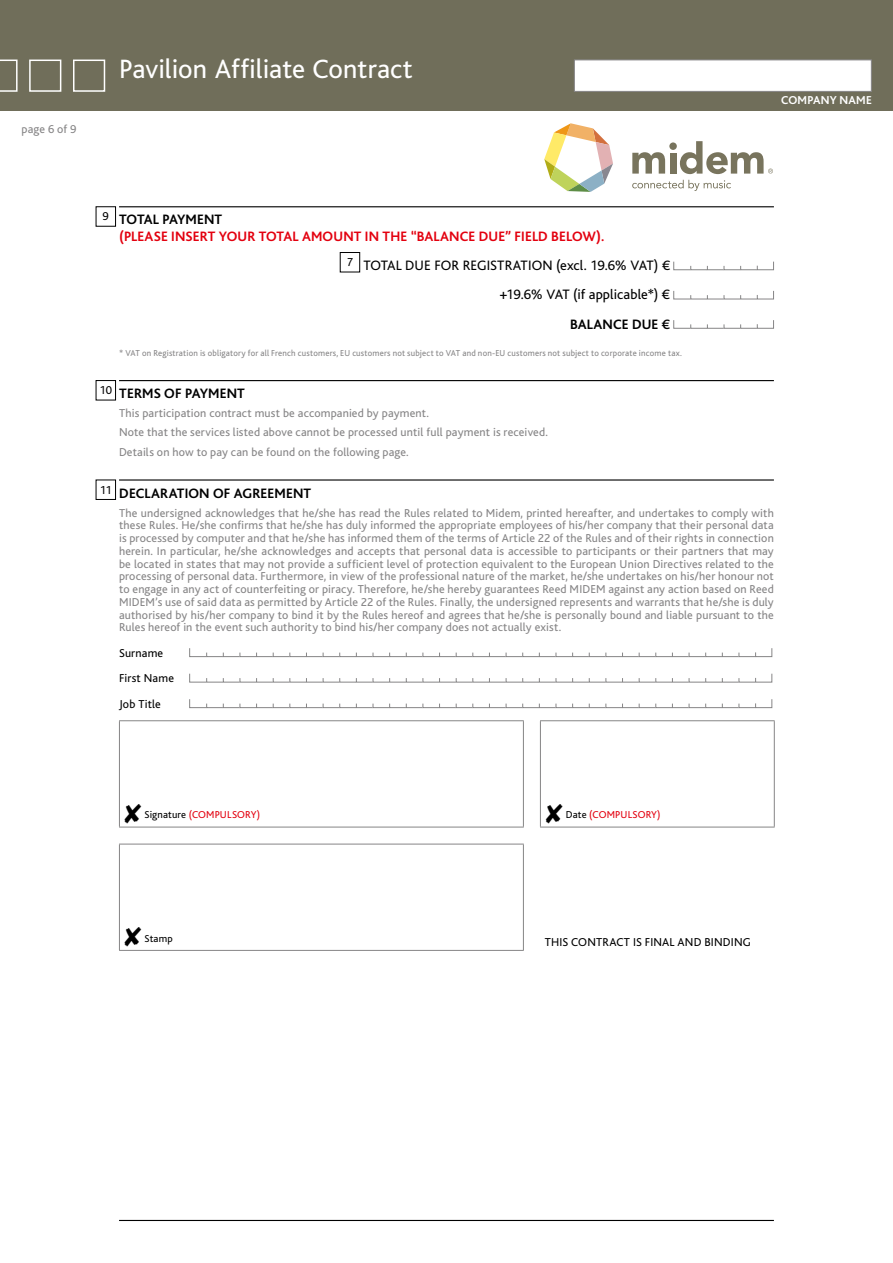
<style>
.page{position:relative;width:893px;height:1263px;background:#fff}
.page>*{position:absolute;margin:0;border:0;box-sizing:border-box;transform-origin:0 0}
.t1{font:27.75px "Bliss";color:#fff}
.t2{font:700 14.25px/16.5px "Bliss";letter-spacing:.015em;color:#e3000f}
.t3{font:14.25px "Bliss";color:#000}
.t4{font:700 14.25px "Bliss";letter-spacing:.015em;color:#000}
.t5{font:12px/12.8px "Bliss";letter-spacing:.01em;color:#868586;text-align:justify}
.t6{font:12px/25.5px "Bliss";letter-spacing:.015em;color:#000}
.t7{font:700 12px "Bliss";color:#fff}
.t8{font:10.5px "Bliss";letter-spacing:.01em;color:#e3000f}
.t9{font:10.5px "Bliss";letter-spacing:.02em;color:#000}
.t10{font:9px "Bliss";letter-spacing:.02em;color:#868586}
.s1{color:#000}
.s2{font-weight:500}
</style>
<div class="page">
<div style="left:669px;top:142px;width:8px;height:8px;background:#78745d;border-radius:50%"></div>
<svg style="left:632px;top:152px;width:33px;height:22px"></svg>
<div style="left:670px;top:153px;width:6px;height:21px;background:#78745d"></div>
<svg style="left:544px;top:123px;width:69px;height:69px"></svg>
<svg style="left:632px;top:180px;width:99px;height:11px"></svg>
<svg style="left:680px;top:141px;width:93px;height:33px"></svg>
<div style="left:0;top:0;width:893px;height:111px;background:#706e5a"></div>
<div style="left:73px;top:60px;width:32px;height:32px;border:2px solid #fff"></div>
<div style="left:29px;top:60px;width:32px;height:32px;border:2px solid #fff"></div>
<svg style="left:0;top:60px;width:18px;height:32px"></svg>
<hr style="left:119px;top:1220px;width:655px;height:1px;background:#000">
<div style="left:574px;top:60px;width:298px;height:32px;background:#fff;border:1px solid #868586"></div>
<hr style="left:119px;top:206px;width:655px;height:1px;background:#000">
<hr style="left:119px;top:380px;width:655px;height:1px;background:#000">
<hr style="left:119px;top:479px;width:655px;height:2px;background:#000">
<div style="left:96px;top:206px;width:20px;height:21px;border:1px solid #000"></div>
<div style="left:340px;top:252px;width:20px;height:20px;border:1px solid #000"></div>
<svg style="left:673px;top:261px;width:101px;height:9px"></svg>
<svg style="left:673px;top:290px;width:101px;height:10px"></svg>
<svg style="left:673px;top:320px;width:101px;height:9px"></svg>
<div style="left:96px;top:380px;width:20px;height:20px;border:1px solid #000"></div>
<div style="left:96px;top:480px;width:20px;height:20px;border:1px solid #000"></div>
<svg style="left:189px;top:648px;width:584px;height:9px"></svg>
<svg style="left:189px;top:673px;width:584px;height:10px"></svg>
<svg style="left:189px;top:699px;width:584px;height:9px"></svg>
<hr style="left:119px;top:720px;width:405px;height:1px;background:#868586">
<hr style="left:119px;top:721px;width:1px;height:106px;background:#868586">
<hr style="left:523px;top:721px;width:1px;height:106px;background:#868586">
<hr style="left:119px;top:827px;width:405px;height:1px;background:#868586">
<hr style="left:119px;top:844px;width:405px;height:1px;background:#868586">
<hr style="left:119px;top:844px;width:1px;height:106px;background:#868586">
<hr style="left:523px;top:844px;width:1px;height:106px;background:#868586">
<hr style="left:119px;top:950px;width:405px;height:1px;background:#868586">
<hr style="left:540px;top:720px;width:235px;height:1px;background:#868586">
<hr style="left:540px;top:721px;width:1px;height:106px;background:#868586">
<hr style="left:774px;top:721px;width:1px;height:106px;background:#868586">
<hr style="left:540px;top:827px;width:235px;height:1px;background:#868586">
<p class="t5" style="left:22px;top:123px;width:56px">page 6 of 9</p>
<h1 class="t1" style="left:119px;top:54px;width:295px">Pavilion Affiliate Contract</h1>
<p class="t7" style="left:781px;top:94px;width:91px">COMPANY NAME</p>
<p class="t2" style="left:119px;top:212px;width:118px;text-indent:-17px"><sup>9</sup> <span class="s1">TOTAL PAYMENT </span>(PLEAS E INS ERT YOUR</p>
<p class="t2" style="left:259px;top:228px;width:55px">TOTAL AMOUN</p>
<p class="t2" style="left:354px;top:228px;width:81px">T IN THE “BALANC</p>
<p class="t2" style="left:469px;top:228px;width:137px">E DU E” FIELD BELOW).</p>
<p class="t3" style="left:347px;top:258px;width:325px"><sup>7</sup> TOTAL due for REGISTRATIO N (excl. 19.6% VAT) €</p>
<p class="t3" style="left:499px;top:287px;width:173px">+19.6% VAT (if applicable*) €</p>
<p class="t4" style="left:570px;top:317px;width:18px">BALANC</p>
<p class="t4" style="left:622px;top:317px;width:50px">E DUE<span class="s2">€</span></p>
<p class="t10" style="left:119px;top:348px;width:564px">* VAT on Registration is obligatory for all French customers, EU customers not subject to VAT and non-EU customers not subject to corporate income tax.</p>
<p class="t4" style="left:100px;top:386px;width:145px"><sup>10</sup> TERMS OF PAYMENT</p>
<p class="t5" style="left:119px;top:404px;width:430px;line-height:19.2px;text-align:left">This participation contract must be accompanied by payment.<br>Note that the services listed above cannot be processed until full payment is received.<br>Details on how to pay can be found on the following page.</p>
<p class="t4" style="left:100px;top:485px;width:46px"><sup>11</sup> DECLARA</p>
<p class="t4" style="left:177px;top:485px;width:136px">TION OF AGREEMENT</p>
<p class="t5" style="left:119px;top:507px;width:656px">The undersigned acknowledges that he/she has read the Rules related to Midem, printed hereafter, and undertakes to comply with these Rules. He/she confirms that he/she has duly informed the appropriate employees of his/her company that their personal data is processed by computer and that he/she has informed them of the terms of Article 22 of the Rules and of their rights in connection herein. I n particular, he/she acknowledges and accepts that personal data is accessible to participants or their partners that may be located in states that may not provide a sufficient level of protection equivalent to the European U nion Directives related to the processing of personal data. Furthermore, in view of the professional nature of the market, he/she undertakes on his/her honour not to engage in any act of counterfeiting or piracy. Therefore, he/she hereby guarantees Reed MIDEM</p>
<p class="t5" style="left:608px;top:583px;width:167px">against any action based on Reed</p>
<p class="t5" style="left:119px;top:596px;width:656px;text-indent:36px">’s use of said data as permitted by Article 22 of the Rules. Finally, the undersigned represents and warrants that he/she is duly authorised by his/her company to bind it by the Rules hereof and agrees that he/she is personally bound and liable pursuant to the Rules hereof in the event such authority to bind his/her company does not actually exist.</p>
<p class="t6" style="left:119px;top:640px;width:56px">Surname<br>First Name<br>Job Title</p>
<p class="t5" style="left:119px;top:596px;width:8px">MIDEM</p>
<p class="t8" style="left:144px;top:809px;width:117px"><span class="s1">Signature</span> (COM PULSORY)</p>
<p class="t8" style="left:566px;top:809px;width:96px"><span class="s1">Date</span> (COM PULSORY)</p>
<p class="t9" style="left:145px;top:933px;width:30px">Stamp</p>
<p class="t6" style="left:545px;top:930px;width:208px">THIS CONTRACT IS FI NAL AND BI NDI NG</p>
</div>
